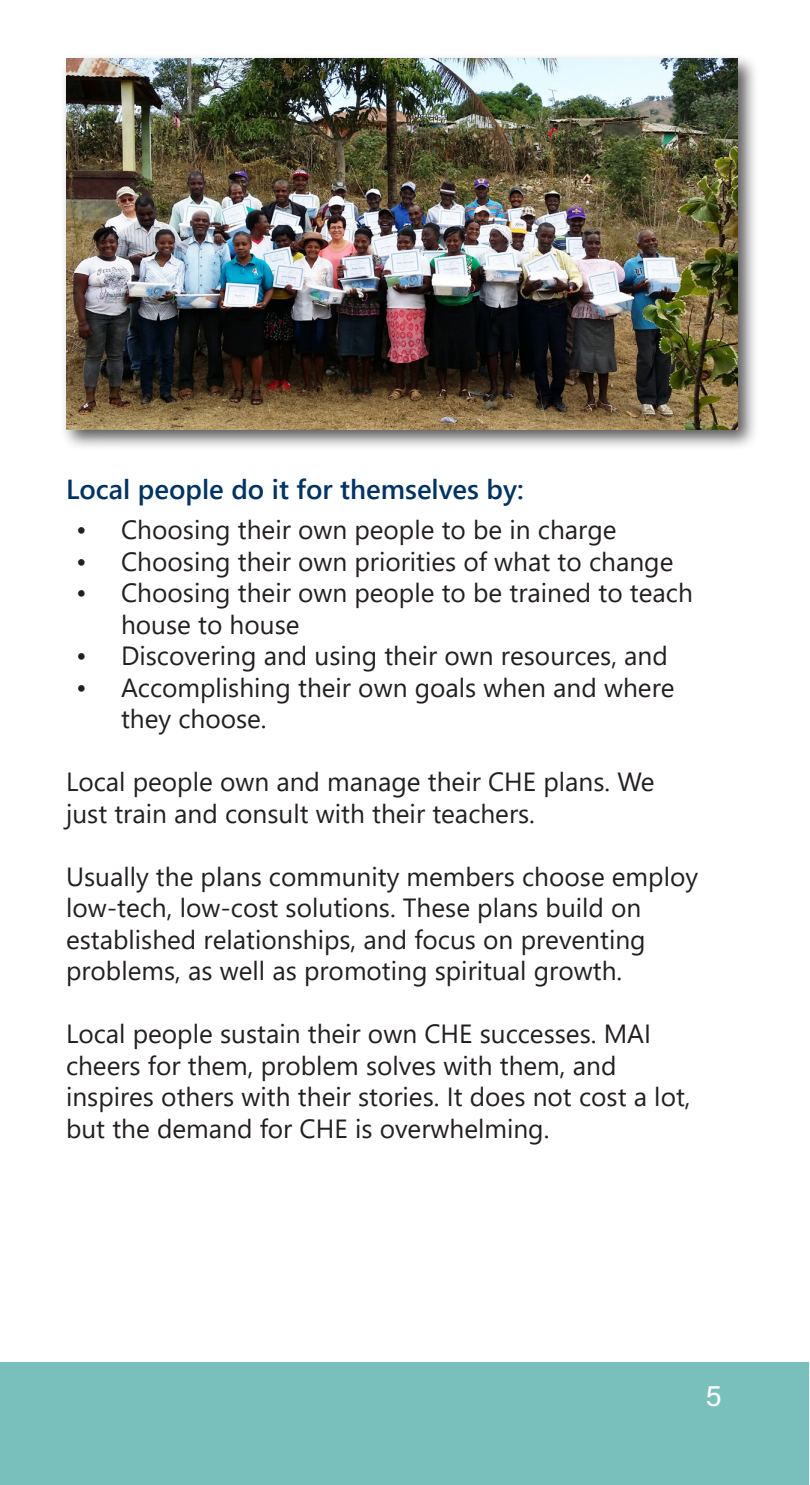
<style>
.page{position:relative;width:810px;height:1485px;background:#fff}
.page>*{position:absolute;margin:0;border:0;box-sizing:border-box;transform-origin:0 0}
.t1{font:30px "Acumin Variable Concept";color:#fff}
.t2{font:600 27.5px "Segoe UI";color:#036}
.t3{font:26.25px/31.5px "Segoe UI";color:#231f20}
</style>
<div class="page">
<div style="left:0;top:1362px;width:809px;height:123px;background:#79c0bc"></div>
<div style="left:60px;top:53px;width:700px;height:398px;background:#231f20;opacity:.75"></div>
<img style="left:66px;top:59px;width:671px;height:370px">
<p class="t2" style="left:66px;top:463px;width:459px">Local people do it for themselves by:</p>
<p class="t3" style="left:76px;top:512px;width:542px">• Choosing their own people to be in charge</p>
<p class="t3" style="left:76px;top:543px;width:599px">• Choosing their own priorities of what to change</p>
<p class="t3" style="left:121px;top:575px;width:573px;text-indent:-45px">• Choosing their own people to be trained to teach house to house</p>
<p class="t3" style="left:76px;top:638px;width:593px">• Discovering and using their own resources, and</p>
<p class="t3" style="left:121px;top:669px;width:555px;text-indent:-45px">• Accomplishing their own goals when and where they choose.</p>
<p class="t3" style="left:66px;top:764px;width:590px">Local people own and manage their CHE plans. We just train and consult with their teachers.</p>
<p class="t3" style="left:66px;top:858px;width:634px">Usually the plans community members choose employ low-tech, low-cost solutions. These plans build on established relationships, and focus on preventing problems, as well as promoting spiritual growth.</p>
<p class="t3" style="left:66px;top:1016px;width:626px">Local people sustain their own CHE successes. MAI cheers for them, problem solves with them, and inspires others with their stories. It does not cost a lot, but the demand for CHE is overwhelming.</p>
<p class="t1" style="left:706px;top:1375px;width:18px">5</p>
</div>
